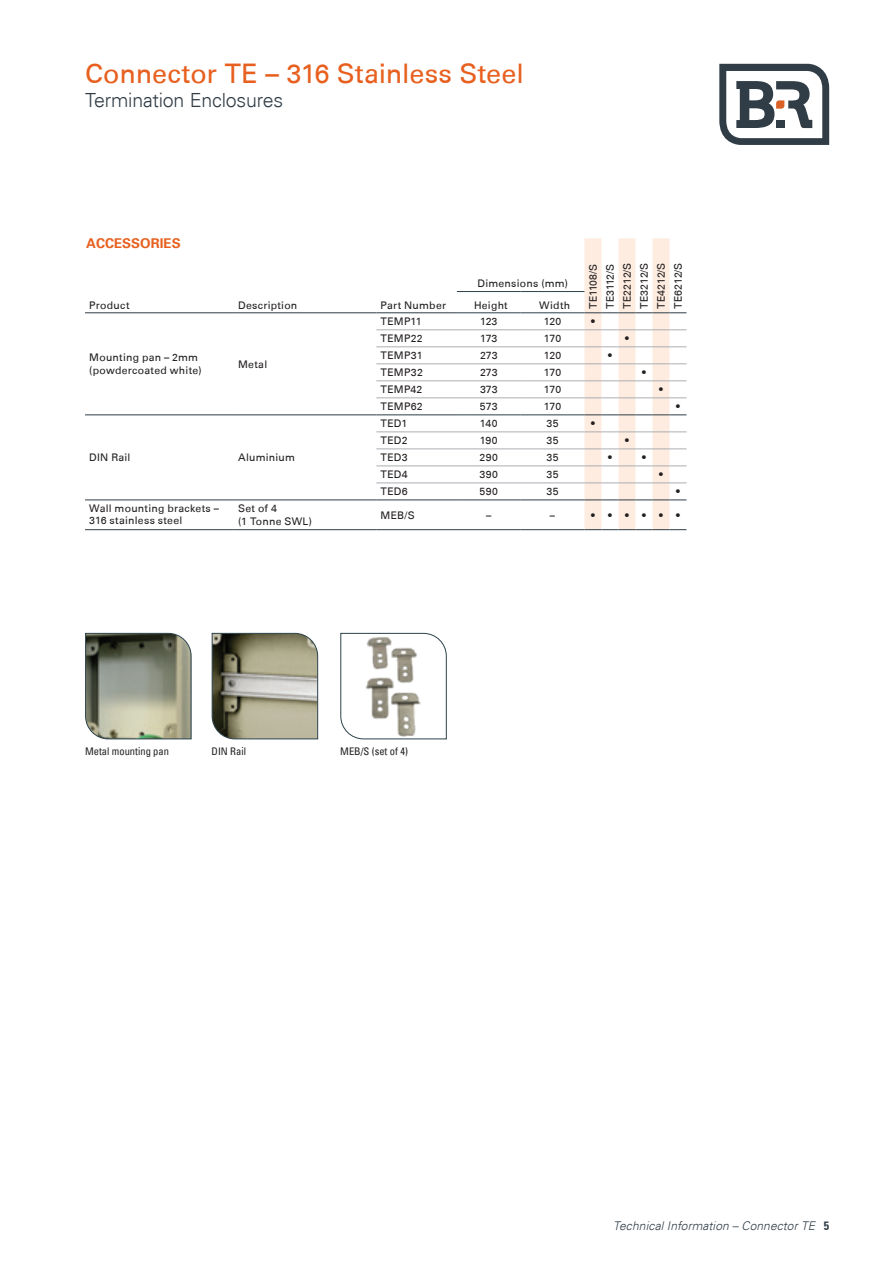
<style>
.page{position:relative;width:893px;height:1263px;background:#fff}
.page>*{position:absolute;margin:0;border:0;box-sizing:border-box;transform-origin:0 0}
.Headings{font:27px "Univers 55 Roman";letter-spacing:-.005em;color:#e7601f}
.Headings-2{font:300 19.5px "Univers";letter-spacing:-.015em;color:#303d47}
.t1{font:700 13.5px "Univers 65";color:#e7601f}
.Header_Table{font:italic 300 12px "Univers LT";letter-spacing:.01em;color:#303d47}
.Body_Table{font:10.5px/12.6px "Univers 55 Roman";letter-spacing:.025em;color:#231f20}
.Header_Table-2{font:10.5px "Univers 55 Roman";letter-spacing:.025em;color:#231f20}
.Table_Text_-_Left_Al{font:10.5px "Univers 55 Roman";color:#231f20}
.t2{font:condensed 10.5px "Univers";color:#231f20}
.Table_Text_-_Centere{font:10.5px "Univers 55 Roman";color:#231f20}
.s1{font-family:"Univers 67";font-weight:700;font-style:normal;font-stretch:condensed}
</style>
<div class="page">
<svg style="left:719px;top:64px;width:110px;height:81px"></svg>
<hr style="left:85px;top:415px;width:149px;height:1px;background:#303d47">
<hr style="left:234px;top:415px;width:142px;height:1px;background:#303d47">
<hr style="left:376px;top:415px;width:81px;height:1px;background:#303d47">
<hr style="left:85px;top:312px;width:149px;height:1px;background:#303d47">
<hr style="left:234px;top:312px;width:142px;height:1px;background:#303d47">
<hr style="left:376px;top:312px;width:81px;height:1px;background:#303d47">
<hr style="left:457px;top:312px;width:64px;height:1px;background:#2c424b">
<hr style="left:521px;top:312px;width:63px;height:1px;background:#2c424b">
<hr style="left:457px;top:415px;width:64px;height:1px;background:#2c424b">
<hr style="left:521px;top:415px;width:63px;height:1px;background:#2c424b">
<hr style="left:376px;top:329px;width:81px;height:1px;background:#abaeb3">
<hr style="left:457px;top:329px;width:64px;height:1px;background:#abaeb3">
<hr style="left:521px;top:329px;width:63px;height:1px;background:#abaeb3">
<hr style="left:376px;top:346px;width:81px;height:1px;background:#abaeb3">
<hr style="left:457px;top:346px;width:64px;height:1px;background:#abaeb3">
<hr style="left:521px;top:346px;width:63px;height:1px;background:#abaeb3">
<hr style="left:376px;top:363px;width:81px;height:1px;background:#abaeb3">
<hr style="left:457px;top:363px;width:64px;height:1px;background:#abaeb3">
<hr style="left:521px;top:363px;width:63px;height:1px;background:#abaeb3">
<hr style="left:376px;top:380px;width:81px;height:1px;background:#abaeb3">
<hr style="left:457px;top:380px;width:64px;height:1px;background:#abaeb3">
<hr style="left:521px;top:380px;width:63px;height:1px;background:#abaeb3">
<hr style="left:376px;top:397px;width:81px;height:1px;background:#abaeb3">
<hr style="left:457px;top:397px;width:64px;height:1px;background:#abaeb3">
<hr style="left:521px;top:397px;width:63px;height:1px;background:#abaeb3">
<hr style="left:376px;top:431px;width:81px;height:1px;background:#abaeb3">
<hr style="left:457px;top:431px;width:64px;height:1px;background:#abaeb3">
<hr style="left:521px;top:431px;width:63px;height:1px;background:#abaeb3">
<hr style="left:376px;top:448px;width:81px;height:1px;background:#abaeb3">
<hr style="left:457px;top:448px;width:64px;height:1px;background:#abaeb3">
<hr style="left:521px;top:448px;width:63px;height:1px;background:#abaeb3">
<hr style="left:376px;top:465px;width:81px;height:1px;background:#abaeb3">
<hr style="left:457px;top:465px;width:64px;height:1px;background:#abaeb3">
<hr style="left:521px;top:465px;width:63px;height:1px;background:#abaeb3">
<hr style="left:376px;top:482px;width:81px;height:1px;background:#abaeb3">
<hr style="left:457px;top:482px;width:64px;height:1px;background:#abaeb3">
<hr style="left:521px;top:482px;width:63px;height:1px;background:#abaeb3">
<hr style="left:457px;top:291px;width:64px;height:1px;background:#2c424b">
<hr style="left:521px;top:291px;width:63px;height:1px;background:#2c424b">
<hr style="left:85px;top:529px;width:149px;height:1px;background:#303d47">
<hr style="left:234px;top:529px;width:142px;height:1px;background:#303d47">
<hr style="left:376px;top:529px;width:81px;height:1px;background:#303d47">
<hr style="left:457px;top:529px;width:64px;height:1px;background:#303d47">
<hr style="left:521px;top:529px;width:63px;height:1px;background:#303d47">
<hr style="left:85px;top:499px;width:149px;height:1px;background:#303d47">
<hr style="left:234px;top:499px;width:142px;height:1px;background:#303d47">
<hr style="left:376px;top:499px;width:81px;height:1px;background:#303d47">
<hr style="left:457px;top:499px;width:64px;height:1px;background:#303d47">
<hr style="left:521px;top:499px;width:63px;height:1px;background:#303d47">
<svg style="left:584px;top:238px;width:102px;height:292px"></svg>
<svg style="left:211px;top:633px;width:107px;height:107px;background:#989682"></svg>
<svg style="left:85px;top:633px;width:107px;height:107px;background:#8a8e7c"></svg>
<svg style="left:340px;top:633px;width:107px;height:107px"></svg>
<p class="Headings" style="left:85px;top:58px;width:440px">Connector TE – 316 Stainless Steel</p>
<p class="Headings-2" style="left:85px;top:88px;width:200px">Termination Enclosures</p>
<h2 class="t1" style="left:86px;top:235px;width:96px">ACCESSORIES</h2>
<p class="Header_Table-2" style="left:89px;top:299px;width:42px">Product</p>
<p class="Header_Table-2" style="left:238px;top:299px;width:61px">Description</p>
<p class="Header_Table-2" style="left:381px;top:299px;width:67px">Part Number</p>
<p class="Header_Table-2" style="left:477px;top:277px;width:92px">Dimensions (mm)</p>
<p class="Header_Table-2" style="left:474px;top:299px;width:35px">Height</p>
<p class="Header_Table-2" style="left:539px;top:299px;width:32px">Width</p>
<p class="Table_Text_-_Left_Al" style="left:587px;top:309px;width:46px;rotate:-90deg">TE1108/S</p>
<p class="Table_Text_-_Left_Al" style="left:604px;top:309px;width:46px;rotate:-90deg">TE3112/S</p>
<p class="Table_Text_-_Left_Al" style="left:621px;top:309px;width:47px;rotate:-90deg">TE2212/S</p>
<p class="Table_Text_-_Left_Al" style="left:638px;top:309px;width:47px;rotate:-90deg">TE3212/S</p>
<p class="Table_Text_-_Left_Al" style="left:655px;top:309px;width:47px;rotate:-90deg">TE4212/S</p>
<p class="Table_Text_-_Left_Al" style="left:672px;top:309px;width:47px;rotate:-90deg">TE6212/S</p>
<p class="Body_Table" style="left:89px;top:351px;width:114px">Mounting pan – 2mm (powdercoated white)</p>
<p class="Body_Table" style="left:238px;top:358px;width:31px">Metal</p>
<p class="Body_Table" style="left:89px;top:451px;width:43px">DIN Rail</p>
<p class="Body_Table" style="left:238px;top:451px;width:58px">Aluminium</p>
<p class="Body_Table" style="left:381px;top:315px;width:43px">TEMP11</p>
<p class="Table_Text_-_Centere" style="left:480px;top:315px;width:19px">123</p>
<p class="Table_Text_-_Centere" style="left:544px;top:315px;width:19px">120</p>
<p class="Body_Table" style="left:591px;top:315px;width:5px">•</p>
<p class="Body_Table" style="left:381px;top:332px;width:44px">TEMP22</p>
<p class="Table_Text_-_Centere" style="left:480px;top:332px;width:19px">173</p>
<p class="Table_Text_-_Centere" style="left:544px;top:332px;width:19px">170</p>
<p class="Body_Table" style="left:625px;top:332px;width:5px">•</p>
<p class="Body_Table" style="left:381px;top:349px;width:43px">TEMP31</p>
<p class="Table_Text_-_Centere" style="left:480px;top:349px;width:19px">273</p>
<p class="Table_Text_-_Centere" style="left:544px;top:349px;width:19px">120</p>
<p class="Body_Table" style="left:608px;top:349px;width:5px">•</p>
<p class="Body_Table" style="left:381px;top:366px;width:44px">TEMP32</p>
<p class="Table_Text_-_Centere" style="left:480px;top:366px;width:19px">273</p>
<p class="Table_Text_-_Centere" style="left:544px;top:366px;width:19px">170</p>
<p class="Body_Table" style="left:642px;top:366px;width:5px">•</p>
<p class="Body_Table" style="left:381px;top:383px;width:43px">TEMP42</p>
<p class="Table_Text_-_Centere" style="left:480px;top:383px;width:19px">373</p>
<p class="Table_Text_-_Centere" style="left:544px;top:383px;width:19px">170</p>
<p class="Body_Table" style="left:659px;top:383px;width:5px">•</p>
<p class="Body_Table" style="left:381px;top:400px;width:44px">TEMP62</p>
<p class="Body_Table" style="left:480px;top:400px;width:19px">573</p>
<p class="Body_Table" style="left:544px;top:400px;width:19px">170</p>
<p class="Body_Table" style="left:676px;top:400px;width:5px">•</p>
<p class="Body_Table" style="left:381px;top:417px;width:28px">TED1</p>
<p class="Body_Table" style="left:480px;top:417px;width:19px">140</p>
<p class="Body_Table" style="left:547px;top:417px;width:14px">35</p>
<p class="Body_Table" style="left:591px;top:417px;width:5px">•</p>
<p class="Body_Table" style="left:381px;top:434px;width:28px">TED2</p>
<p class="Body_Table" style="left:480px;top:434px;width:19px">190</p>
<p class="Body_Table" style="left:547px;top:434px;width:14px">35</p>
<p class="Body_Table" style="left:625px;top:434px;width:5px">•</p>
<p class="Body_Table" style="left:381px;top:451px;width:29px">TED3</p>
<p class="Body_Table" style="left:480px;top:451px;width:20px">290</p>
<p class="Body_Table" style="left:547px;top:451px;width:14px">35</p>
<p class="Body_Table" style="left:608px;top:451px;width:5px">•</p>
<p class="Body_Table" style="left:642px;top:451px;width:5px">•</p>
<p class="Body_Table" style="left:381px;top:468px;width:29px">TED4</p>
<p class="Body_Table" style="left:480px;top:468px;width:20px">390</p>
<p class="Body_Table" style="left:547px;top:468px;width:14px">35</p>
<p class="Body_Table" style="left:659px;top:468px;width:5px">•</p>
<p class="Body_Table" style="left:381px;top:485px;width:29px">TED6</p>
<p class="Body_Table" style="left:480px;top:485px;width:20px">590</p>
<p class="Body_Table" style="left:547px;top:485px;width:14px">35</p>
<p class="Body_Table" style="left:676px;top:485px;width:5px">•</p>
<p class="Body_Table" style="left:89px;top:502px;width:131px">Wall mounting brackets –<br>316 stainless steel</p>
<p class="Body_Table" style="left:238px;top:502px;width:75px">Set of 4<br>(1 Tonne SWL)</p>
<p class="Body_Table" style="left:381px;top:509px;width:36px">MEB/S</p>
<p class="Body_Table" style="left:486px;top:509px;width:7px">–</p>
<p class="Body_Table" style="left:550px;top:509px;width:7px">–</p>
<p class="Body_Table" style="left:591px;top:509px;width:5px">•</p>
<p class="Body_Table" style="left:608px;top:509px;width:5px">•</p>
<p class="Body_Table" style="left:625px;top:509px;width:5px">•</p>
<p class="Body_Table" style="left:642px;top:509px;width:5px">•</p>
<p class="Body_Table" style="left:659px;top:509px;width:5px">•</p>
<p class="Body_Table" style="left:676px;top:509px;width:5px">•</p>
<p class="t2" style="left:85px;top:745px;width:85px">Metal mounting pan</p>
<p class="t2" style="left:212px;top:745px;width:36px">DIN Rail</p>
<p class="t2" style="left:340px;top:745px;width:69px">MEB/S (set of 4)</p>
<p class="Header_Table" style="left:613px;top:1218px;width:218px">Technical Information – Connector TE <span class="s1">5</span></p>
</div>
